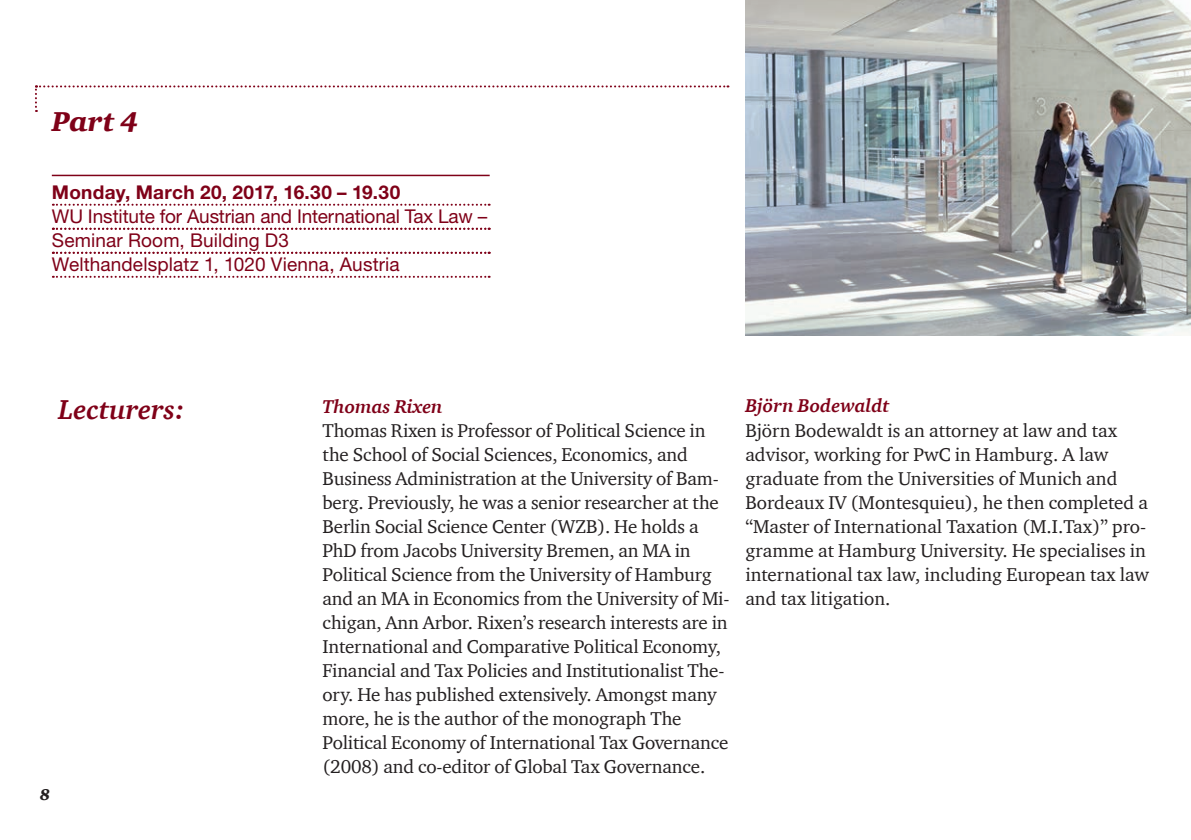
<style>
.page{position:relative;width:1191px;height:840px;background:#fff}
.page>*{position:absolute;margin:0;border:0;box-sizing:border-box;transform-origin:0 0}
.t1{font:italic 700 28px "ITC Charter Com";color:#7f0118}
.t2{font:italic 900 28px "ITC Charter Com";color:#7f0118}
.t3{font:19px/24px "ITC Charter Com";letter-spacing:-.01em;color:#231f20}
.t4{font:19px/24px "Helvetica Neue LT Pro";color:#7f0118}
.t5{font:700 19px "Helvetica Neue LT Pro";letter-spacing:.015em;color:#7f0118}
.t6{font:italic 700 19px "ITC Charter Com";color:#7f0118}
.t7{font:italic 900 16px "ITC Charter Com";color:#231f20}
</style>
<div class="page">
<svg style="left:35px;top:85px;width:693px;height:27px"></svg>
<hr style="left:52px;top:174px;width:438px;height:2px;background:#7f0118">
<svg style="left:53px;top:203px;width:437px;height:2px"></svg>
<svg style="left:53px;top:227px;width:437px;height:2px"></svg>
<svg style="left:53px;top:251px;width:437px;height:2px"></svg>
<svg style="left:53px;top:275px;width:437px;height:2px"></svg>
<img style="left:745px;top:0;width:446px;height:335px">
<h1 class="t2" style="left:52px;top:104px;width:88px">Part 4</h1>
<p class="t5" style="left:52px;top:180px;width:350px">Monday, March 20, 2017, 16.30 – 19.30</p>
<p class="t4" style="left:52px;top:203px;width:437px">WU Institute for Austrian and International Tax Law –<br>Seminar Room, Building D3<br>Welthandelsplatz 1, 1020 Vienna, Austria</p>
<h1 class="t1" style="left:59px;top:392px;width:128px">Lecturers:</h1>
<p class="t7" style="left:40px;top:784px;width:12px">8</p>
<p class="t6" style="left:322px;top:394px;width:122px">Thomas Rixen</p>
<p class="t3" style="left:322px;top:417px;width:408px">Thomas Rixen is Professor of Political Science in the School of Social Sciences, Economics, and Business Administration at the University of Bam&shy;berg. Previously, he was a senior researcher at the Berlin Social Science Center (WZB). He holds a PhD from Jacobs University Bremen, an MA in Political Science from the University of Hamburg and an MA in Economics from the University of Mi&shy;chigan, Ann Arbor. Rixen’s research interests are in International and Comparative Political Economy, Financial and Tax Policies and Institutionalist The&shy;ory. He has published extensively. Amongst many more, he is the author of the monograph The Political Economy of International Tax Governance (2008) and co-editor of Global Tax Governance.</p>
<p class="t6" style="left:745px;top:394px;width:146px">Björn Bodewaldt</p>
<p class="t3" style="left:745px;top:417px;width:405px">Björn Bodewaldt is an attorney at law and tax advisor, working for PwC in Hamburg. A law graduate from the Universities of Munich and Bordeaux IV (Montesquieu), he then completed a “Master of International Taxation (M.I.Tax)” pro&shy;gramme at Hamburg University. He specialises in international tax law, including European tax law and tax litigation.</p>
</div>
